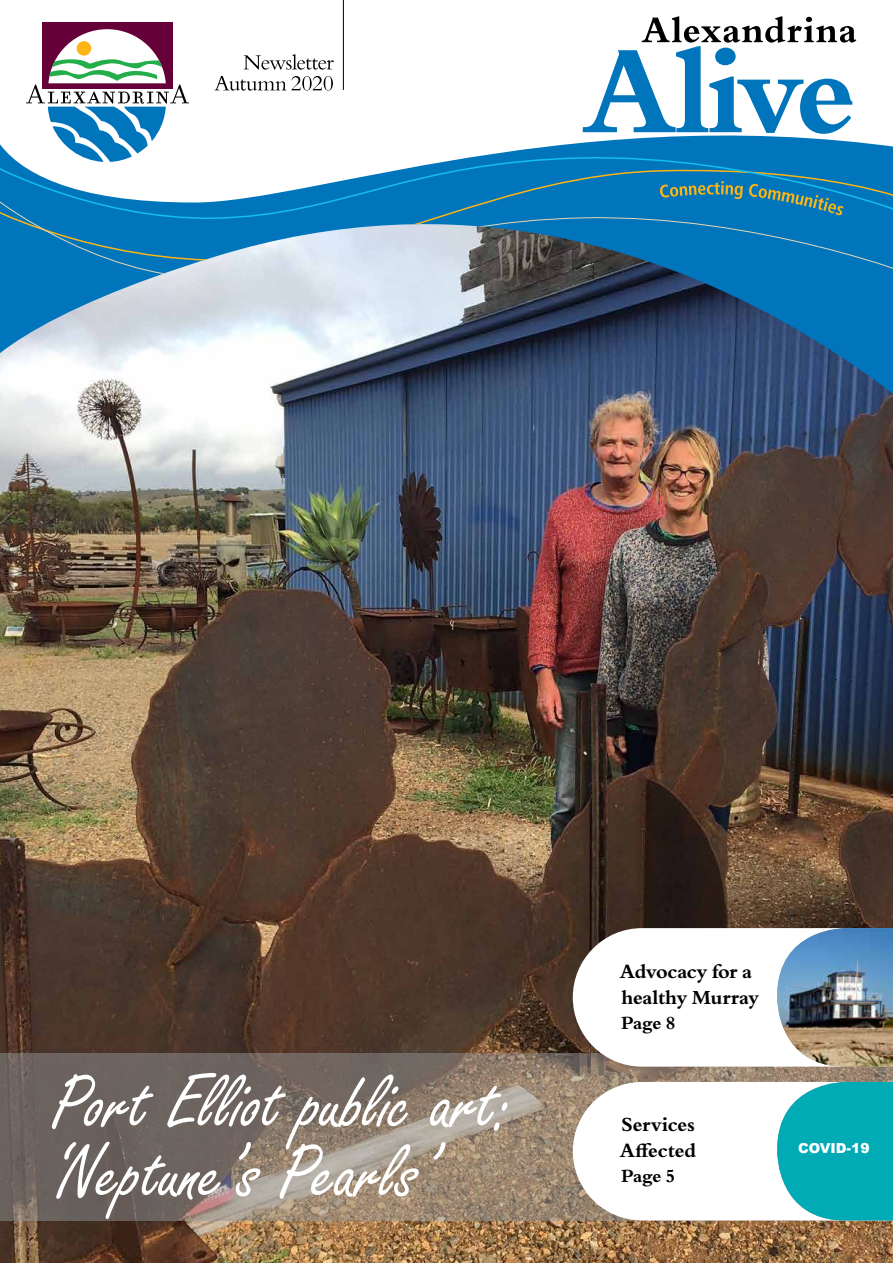
<style>
.page{position:relative;width:893px;height:1263px;background:#fff}
.page>*{position:absolute;margin:0;border:0;box-sizing:border-box;transform-origin:0 0}
.t1{font:82.2px/69.6px "Freestyle Script";letter-spacing:-.01em;color:#fff}
.t2{font:700 19.5px/25.5px "Bergamo Std";letter-spacing:-.01em;color:#000}
.t3{font:700 18px "Bergamo Std";letter-spacing:-.005em;color:#000}
.t4{font:900 13.8px "Arial";color:#fff}
</style>
<div class="page">
<img style="left:0;top:531px;width:893px;height:732px">
<svg style="left:0;top:1053px;width:893px;height:167px;background:#85786d"></svg>
<img style="left:0;top:78px;width:893px;height:453px">
<svg style="left:0;top:153px;width:893px;height:34px"></svg>
<svg style="left:0;top:187px;width:893px;height:94px;background:#3788ba"></svg>
<svg style="left:583px;top:16px;width:273px;height:118px"></svg>
<svg style="left:214px;top:76px;width:119px;height:15px"></svg>
<svg style="left:244px;top:54px;width:90px;height:16px"></svg>
<hr style="left:343px;top:0;width:1px;height:90px;background:#000">
<div style="left:42px;top:22px;width:131px;height:66px;background:#650039"></div>
<svg style="left:26px;top:29px;width:163px;height:133px"></svg>
<svg style="left:573px;top:1082px;width:320px;height:138px"></svg>
<svg style="left:573px;top:928px;width:204px;height:139px"></svg>
<img style="left:777px;top:928px;width:116px;height:139px">
<svg style="left:660px;top:181px;width:183px;height:35px;background:#247fa4"></svg>
<h1 class="t1" style="left:51px;top:1072px;width:463px">Port Elliot public art: ‘Neptune’s Pearls’</h1>
<p class="t2" style="left:620px;top:959px;width:141px">Advocacy for a healthy Murray</p>
<p class="t3" style="left:621px;top:1012px;width:56px">Page 8</p>
<p class="t2" style="left:620px;top:1112px;width:78px">Services<br>Affected</p>
<p class="t3" style="left:621px;top:1165px;width:56px">Page 5</p>
<p class="t4" style="left:798px;top:1138px;width:73px">COVID-19</p>
</div>
